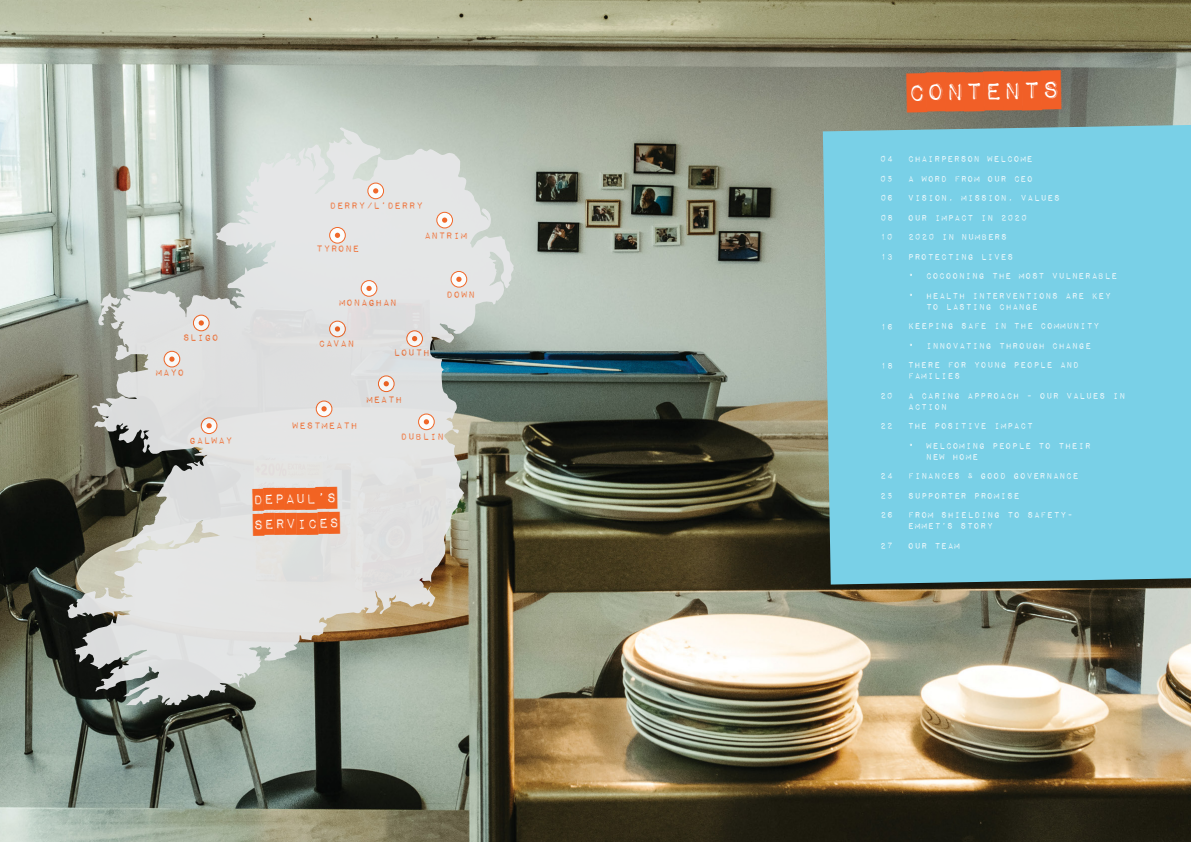
<style>
.page{position:relative;width:1191px;height:842px;background:#fff}
.page>*{position:absolute;margin:0;border:0;box-sizing:border-box;transform-origin:0 0}
.t1{font:32px "Impact Label";color:#f15f27}
.t2{font:18px/25px "Impact Label";color:#f26322}
.t3{font:12.1px "Impact Label Reversed";color:#f26322}
.t4{font:11px/19.5px "Impact Label Reversed";color:#fff}
</style>
<div class="page">
<img style="left:0;top:0;width:1191px;height:842px">
<div style="left:823px;top:125px;width:368px;height:459px;background:#79d0e7"></div>
<svg style="left:67px;top:127px;width:447px;height:578px"></svg>
<svg style="left:418px;top:414px;width:16px;height:16px"></svg>
<div style="left:418px;top:413px;width:17px;height:17px;border:1px solid #f26322;border-radius:50%"></div>
<svg style="left:424px;top:419px;width:5px;height:5px"></svg>
<svg style="left:378px;top:376px;width:16px;height:16px"></svg>
<div style="left:378px;top:375px;width:16px;height:17px;border:1px solid #f26322;border-radius:50%"></div>
<svg style="left:384px;top:381px;width:5px;height:5px"></svg>
<svg style="left:201px;top:418px;width:16px;height:16px"></svg>
<div style="left:201px;top:417px;width:16px;height:17px;border:1px solid #f26322;border-radius:50%"></div>
<svg style="left:206px;top:423px;width:6px;height:5px"></svg>
<svg style="left:164px;top:351px;width:16px;height:16px"></svg>
<div style="left:164px;top:351px;width:16px;height:16px;border:1px solid #f26322;border-radius:50%"></div>
<svg style="left:169px;top:356px;width:5px;height:6px"></svg>
<svg style="left:193px;top:315px;width:16px;height:16px"></svg>
<div style="left:193px;top:315px;width:17px;height:16px;border:1px solid #f26322;border-radius:50%"></div>
<svg style="left:199px;top:320px;width:5px;height:6px"></svg>
<svg style="left:407px;top:331px;width:15px;height:15px"></svg>
<div style="left:406px;top:330px;width:17px;height:17px;border:1px solid #f26322;border-radius:50%"></div>
<svg style="left:412px;top:336px;width:5px;height:5px"></svg>
<div style="left:437px;top:212px;width:15px;height:16px;background:#fff;border-radius:50%"></div>
<div style="left:436px;top:212px;width:17px;height:16px;border:1px solid #f26322;border-radius:50%"></div>
<svg style="left:442px;top:217px;width:5px;height:6px"></svg>
<div style="left:368px;top:183px;width:15px;height:16px;background:#fff;border-radius:50%"></div>
<div style="left:367px;top:183px;width:17px;height:16px;border:1px solid #f26322;border-radius:50%"></div>
<svg style="left:373px;top:188px;width:5px;height:5px"></svg>
<svg style="left:330px;top:227px;width:15px;height:16px"></svg>
<div style="left:329px;top:227px;width:17px;height:17px;border:1px solid #f26322;border-radius:50%"></div>
<svg style="left:335px;top:233px;width:5px;height:5px"></svg>
<div style="left:361px;top:281px;width:16px;height:15px;background:#fff;border-radius:50%"></div>
<div style="left:361px;top:280px;width:16px;height:17px;border:1px solid #f26322;border-radius:50%"></div>
<svg style="left:366px;top:286px;width:6px;height:5px"></svg>
<svg style="left:316px;top:401px;width:16px;height:16px"></svg>
<div style="left:316px;top:400px;width:16px;height:17px;border:1px solid #f26322;border-radius:50%"></div>
<svg style="left:321px;top:406px;width:6px;height:5px"></svg>
<svg style="left:330px;top:321px;width:15px;height:16px"></svg>
<div style="left:329px;top:321px;width:17px;height:16px;border:1px solid #f26322;border-radius:50%"></div>
<svg style="left:335px;top:326px;width:5px;height:6px"></svg>
<svg style="left:451px;top:271px;width:16px;height:16px"></svg>
<div style="left:450px;top:271px;width:17px;height:17px;border:1px solid #f26322;border-radius:50%"></div>
<svg style="left:456px;top:277px;width:5px;height:5px"></svg>
<svg style="left:909px;top:81px;width:150px;height:27px"></svg>
<svg style="left:252px;top:492px;width:83px;height:15px"></svg>
<svg style="left:254px;top:517px;width:83px;height:15px"></svg>
<p class="t3" style="left:183px;top:331px;width:38px">sligo</p>
<p class="t3" style="left:156px;top:367px;width:31px">Mayo</p>
<p class="t3" style="left:189px;top:435px;width:45px">galway</p>
<p class="t3" style="left:329px;top:199px;width:95px">Derry/L’derry</p>
<p class="t3" style="left:316px;top:243px;width:45px">Tyrone</p>
<p class="t3" style="left:424px;top:229px;width:45px">antrim</p>
<p class="t3" style="left:339px;top:297px;width:60px">Monaghan</p>
<p class="t3" style="left:318px;top:337px;width:38px">cavan</p>
<p class="t3" style="left:393px;top:347px;width:38px">Louth</p>
<p class="t3" style="left:292px;top:419px;width:67px">westmeath</p>
<p class="t3" style="left:366px;top:394px;width:38px">meath</p>
<p class="t3" style="left:446px;top:289px;width:31px">down</p>
<h2 class="t2" style="left:253px;top:487px;width:88px;rotate:-1deg">Depaul’s services</h2>
<p class="t3" style="left:400px;top:430px;width:45px">dublin</p>
<h1 class="t1" style="left:907px;top:73px;width:155px;rotate:-1deg">contents</h1>
<p class="t4" style="left:880px;top:149px;width:15px;text-align:justify">04<br>05<br>06<br>08<br>10<br>13</p>
<p class="t4" style="left:880px;top:317px;width:15px">16</p>
<p class="t4" style="left:880px;top:356px;width:15px">18</p>
<p class="t4" style="left:880px;top:386px;width:15px">20</p>
<p class="t4" style="left:879px;top:416px;width:15px">22</p>
<p class="t4" style="left:880px;top:466px;width:15px;text-align:justify">24<br>25<br>26</p>
<p class="t4" style="left:880px;top:536px;width:15px">27</p>
<p class="t4" style="left:908px;top:149px;width:154px">Chairperson Welcome<br>a word from our ceo<br>Vision, Mission, Values<br>Our Impact in 2020<br>2020 in Numbers<br>Protecting Lives</p>
<p class="t4" style="left:908px;top:266px;width:211px">• Cocooning the most vulnerable</p>
<p class="t4" style="left:926px;top:290px;width:187px;line-height:11px;text-indent:-18px">• Health Interventions are key to lasting change</p>
<p class="t4" style="left:908px;top:316px;width:194px">Keeping Safe in the Community</p>
<p class="t4" style="left:908px;top:336px;width:185px">• Innovating through change<br>There for Young People and</p>
<p class="t4" style="left:908px;top:366px;width:219px">Families<br>A caring approach - our Values in</p>
<p class="t4" style="left:908px;top:397px;width:127px">Action<br>The Positive Impact</p>
<p class="t4" style="left:926px;top:440px;width:167px;line-height:11px;text-indent:-18px">• Welcoming People to their<br>New Home</p>
<p class="t4" style="left:908px;top:466px;width:173px">Finances &amp; Good Governance<br>Supporter Promise<br>from shielding to safety-</p>
<p class="t4" style="left:908px;top:516px;width:87px">Emmet’s Story<br>Our Team</p>
</div>
